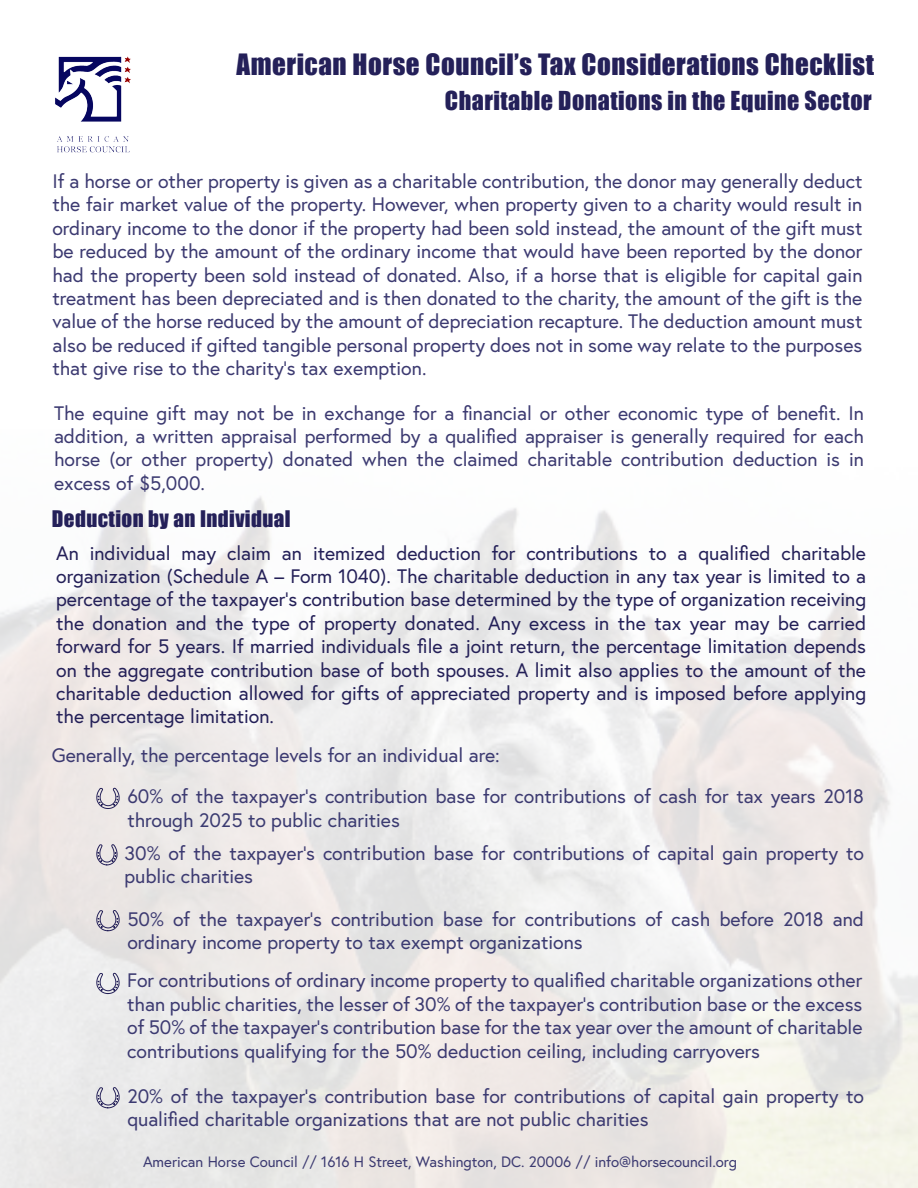
<style>
.page{position:relative;width:918px;height:1188px;background:#fff}
.page>*{position:absolute;margin:0;border:0;box-sizing:border-box;transform-origin:0 0}
.AHC_Subheaders_Style{font:27px "Impact";letter-spacing:.02em;color:#242059}
.AHC_Header_Style{font:24px "Impact";letter-spacing:.02em;color:#242059}
.AHC_Header_Style-2{font:21px "Impact";letter-spacing:.02em;color:#242059}
.AHC_Body_Style{font:19.5px/23.4px "Europa";color:#3c3a71}
.AHC_Body_Style-2{font:19.5px/23.4px "Europa";color:#242058;text-align:justify}
.AHC_Body_Style_Credi{font:15px "Europa";color:#3c3a71}
.s1{color:#242058}
.s2{color:#3b3b71}
</style>
<div class="page">
<img style="left:0;top:480px;width:918px;height:708px">
<img style="left:55px;top:56px;width:76px;height:97px">
<svg style="left:97px;top:1087px;width:22px;height:21px"></svg>
<svg style="left:97px;top:973px;width:22px;height:21px"></svg>
<svg style="left:97px;top:910px;width:22px;height:21px"></svg>
<svg style="left:97px;top:844px;width:20px;height:21px"></svg>
<svg style="left:97px;top:788px;width:22px;height:21px"></svg>
<p class="AHC_Subheaders_Style" style="left:237px;top:44px;width:639px">American Horse Council’s Tax Considerations <span class="s1">Checklist</span></p>
<p class="AHC_Header_Style" style="left:445px;top:82px;width:428px">Charitable Donations in the Equine Sector</p>
<p class="AHC_Body_Style" style="left:52px;top:169px;width:812px;text-align:justify">If a horse or other property is given as a charitable contribution, the donor may generally deduct the fair market value of the property. However, when property given to a charity would result in ordinary income to the donor if the property had been sold instead, the amount of the gift must be reduced by the amount of the ordinary income that would have been reported by the donor had the property been sold instead of donated. Also, if a horse that is eligible for capital gain treatment has been depreciated and is then donated to the charity, the amount of the gift is the value of the horse reduced by the amount of depreciation recapture. The deduction amount must also be reduced if gifted tangible personal property does not in some way relate to the purposes that give rise to the charity’s tax exemption.</p>
<p class="AHC_Body_Style" style="left:54px;top:401px;width:812px;text-align:justify">The equine gift may not be in exchange for a financial or other economic type of benefit. In addition, a written appraisal performed by a qualified appraiser is generally required for each horse (or other property) donated when the claimed charitable contribution deduction is in excess of $5,000.</p>
<p class="AHC_Header_Style-2" style="left:52px;top:503px;width:240px">Deduction by an Individual</p>
<p class="AHC_Body_Style-2" style="left:56px;top:541px;width:812px">An individual may claim an itemized deduction for contributions to a qualified charitable organization (Schedule A – Form 1040). The charitable deduction in any tax year is limited to a percentage of the taxpayer’s contribution base determined by the type of organization receiving the donation and the type of property donated. Any excess in the tax year may be carried forward for 5 years. If married individuals file a joint return, the percentage limitation depends on the aggregate contribution base of both spouses. A limit also applies to the amount of the charitable deduction allowed for gifts of appreciated property and is imposed before applying the percentage limitation.</p>
<p class="AHC_Body_Style" style="left:52px;top:743px;width:450px">Generally, the percentage levels for an individual are:</p>
<p class="AHC_Body_Style" style="left:127px;top:784px;width:738px">60% of the taxpayer’s contribution base for contributions of cash for tax years 2018 <span class="s2">through 2025 to public charities</span></p>
<p class="AHC_Body_Style" style="left:125px;top:841px;width:741px">30% of the taxpayer’s contribution base for contributions of capital gain property to public charities</p>
<p class="AHC_Body_Style" style="left:127px;top:907px;width:738px">50% of the taxpayer’s contribution base for contributions of cash before 2018 and ordinary <span class="s2">income property to tax exempt organizations</span></p>
<p class="AHC_Body_Style" style="left:127px;top:968px;width:737px;text-align:justify">For contributions of ordinary income property to qualified charitable organizations other than public charities, the lesser of 30% of the taxpayer’s contribution base or the excess of 50% of the taxpayer’s contribution base for the tax year over the amount of charitable contributions qualifying for the 50% deduction ceiling, including carryovers</p>
<p class="AHC_Body_Style" style="left:127px;top:1084px;width:738px">20% of the taxpayer’s contribution base for contributions of capital gain property to qualified charitable organizations that are not public charities</p>
<p class="AHC_Body_Style_Credi" style="left:143px;top:1153px;width:596px">American Horse Council // 1616 H Street, Washington, DC. 20006 // info@horsecouncil.org</p>
</div>
